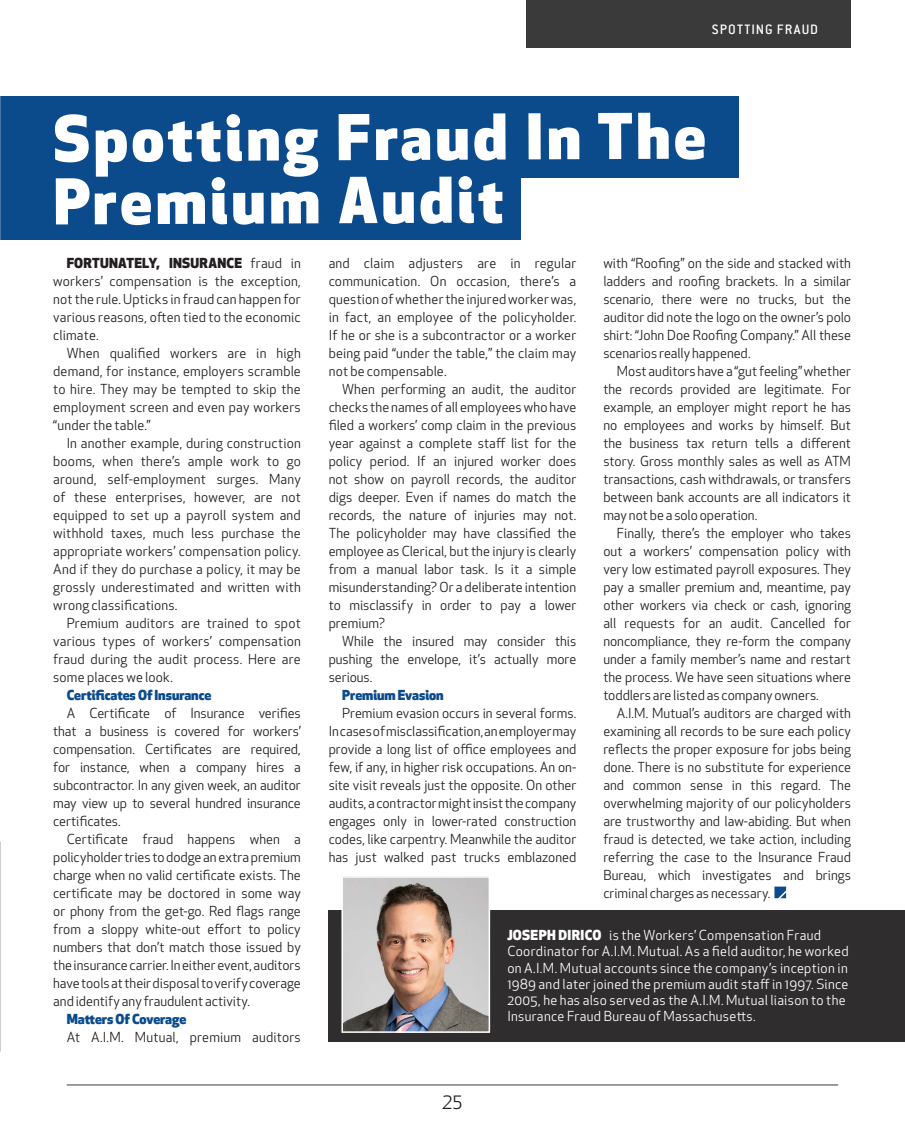
<style>
.page{position:relative;width:905px;height:1134px;background:#fff}
.page>*{position:absolute;margin:0;border:0;box-sizing:border-box;transform-origin:0 0}
.t1{font:800 61.5px/63.4px "Apex New";letter-spacing:.055em;color:#fff}
.t2{font:18px "Apex New";color:#231f20}
.section_head{font:500 15px "Conduit ITC Std";letter-spacing:.07em;color:#fff}
.body_copy{font:13.5px/18px "Apex New";letter-spacing:.005em;color:#231f20;text-align:justify}
.t3{font:13.5px/16.2px "Apex New";letter-spacing:.025em;color:#fff}
.body_copy-2{font:800 13.5px "Apex New";letter-spacing:-.005em;color:#0c4b8b}
.s1{font-weight:800}
</style>
<div class="page">
<hr style="left:67px;top:1085px;width:771px;height:1px;background:#3b3a3b">
<div style="left:0;top:96px;width:738px;height:81px;background:#0c4b8b"></div>
<div style="left:0;top:165px;width:521px;height:75px;background:#0c4b8b"></div>
<hr style="left:0;top:0;width:1px;height:484px;background:#fbfbfb">
<img style="left:0;top:7px;width:1px;height:452px">
<div style="left:526px;top:0;width:324px;height:48px;background:#3b3a3b"></div>
<svg style="left:774px;top:887px;width:12px;height:11px"></svg>
<div style="left:328px;top:910px;width:576px;height:131px;background:#302d2e"></div>
<img style="left:344px;top:879px;width:143px;height:151px">
<div style="left:341px;top:876px;width:149px;height:157px;border:2px solid #fff"></div>
<p class="section_head" style="left:712px;top:21px;width:108px">SPOTTING FRAUD</p>
<p class="t1" style="left:53px;top:104px;width:654px">Spotting Fraud In The<br>Premium Audit</p>
<p class="body_copy" style="left:53px;top:254px;width:249px;text-indent:14px"><span class="s1">FORTUNATELY, INSURANCE</span> fraud in workers’ compensation is the exception, not the rule. Upticks in fraud can happen for various reasons, often tied to the economic climate.</p>
<p class="body_copy" style="left:53px;top:344px;width:249px;text-indent:14px">When qualified workers are in high demand, for instance, employers scramble to hire. They may be tempted to skip the employment screen and even pay workers “under the table.”</p>
<p class="body_copy" style="left:53px;top:434px;width:249px;text-indent:14px">In another example, during construction booms, when there’s ample work to go around, self-employment surges. Many of these enterprises, however, are not equipped to set up a payroll system and withhold taxes, much less purchase the appropriate workers’ compensation policy.<br>And if they do purchase a policy, it may be grossly underestimated and written with wrong classifications.</p>
<p class="body_copy" style="left:53px;top:614px;width:249px;text-indent:14px">Premium auditors are trained to spot various types of workers’ compensation fraud during the audit process. Here are some places we look.</p>
<p class="body_copy-2" style="left:67px;top:686px;width:146px">Certificates Of Insurance</p>
<p class="body_copy" style="left:53px;top:704px;width:249px;text-indent:14px">A Certificate of Insurance verifies that a business is covered for workers’ compensation. Certificates are required, for instance, when a company hires a subcontractor. In any given week, an auditor may view up to several hundred insurance certificates.</p>
<p class="body_copy" style="left:53px;top:830px;width:249px;text-indent:14px">Certificate fraud happens when a policyholder tries to dodge an extra premium charge when no valid certificate exists. The certificate may be doctored in some way or phony from the get-go. Red flags range from a sloppy white-out effort to policy numbers that don’t match those issued by the insurance carrier. In either event, auditors have tools at their disposal to verify coverage and identify any fraudulent activity.</p>
<p class="body_copy-2" style="left:67px;top:1010px;width:121px">Matters Of Coverage</p>
<p class="body_copy" style="left:67px;top:1028px;width:235px">At A.I.M. Mutual, premium auditors</p>
<p class="body_copy" style="left:603px;top:254px;width:249px">with “Roofing” on the side and stacked with ladders and roofing brackets. In a similar scenario, there were no trucks, but the auditor did note the logo on the owner’s polo shirt: “John Doe Roofing Company.” All these scenarios really happened.</p>
<p class="body_copy" style="left:603px;top:362px;width:249px;text-indent:14px">Most auditors have a “gut feeling” whether the records provided are legitimate. For example, an employer might report he has no employees and works by himself. But the business tax return tells a different story. Gross monthly sales as well as ATM transactions, cash withdrawals, or transfers between bank accounts are all indicators it may not be a solo operation.</p>
<p class="body_copy" style="left:603px;top:524px;width:249px;text-indent:14px">Finally, there’s the employer who takes out a workers’ compensation policy with very low estimated payroll exposures. They pay a smaller premium and, meantime, pay other workers via check or cash, ignoring all requests for an audit. Cancelled for noncompliance, they re-form the company under a family member’s name and restart the process. We have seen situations where toddlers are listed as company owners.</p>
<p class="body_copy" style="left:603px;top:704px;width:249px;text-indent:14px">A.I.M. Mutual’s auditors are charged with examining all records to be sure each policy reflects the proper exposure for jobs being done. There is no substitute for experience and common sense in this regard. The overwhelming majority of our policyholders are trustworthy and law-abiding. But when fraud is detected, we take action, including referring the case to the Insurance Fraud Bureau, which investigates and brings criminal charges as necessary.</p>
<p class="t3" style="left:507px;top:927px;width:343px"><span class="s1">JOSEPH DIRICO</span> is the Workers’ Compensation Fraud Coordinator for A.I.M. Mutual. As a field auditor, he worked on A.I.M. Mutual accounts since the company’s inception in 1989 and later joined the premium audit staff in 1997. Since 2005, he has also served as the A.I.M. Mutual liaison to the Insurance Fraud Bureau of Massachusetts.</p>
<p class="body_copy" style="left:328px;top:254px;width:249px">and claim adjusters are in regular communication. On occasion, there’s a question of whether the injured worker was, in fact, an employee of the policyholder.<br>If he or she is a subcontractor or a worker being paid “under the table,” the claim may not be compensable.</p>
<p class="body_copy" style="left:328px;top:380px;width:249px;text-indent:14px">When performing an audit, the auditor checks the names of all employees who have filed a workers’ comp claim in the previous year against a complete staff list for the policy period. If an injured worker does not show on payroll records, the auditor digs deeper. Even if names do match the records, the nature of injuries may not.<br>The policyholder may have classified the employee as Clerical, but the injury is clearly from a manual labor task. Is it a simple misunderstanding? Or a deliberate intention to misclassify in order to pay a lower premium?</p>
<p class="body_copy" style="left:328px;top:632px;width:249px;text-indent:14px">While the insured may consider this pushing the envelope, it’s actually more serious.</p>
<p class="body_copy-2" style="left:342px;top:686px;width:103px">Premium Evasion</p>
<p class="body_copy" style="left:328px;top:704px;width:249px;text-indent:14px">Premium evasion occurs in several forms.<br>In cases of misclassification, an employer may provide a long list of office employees and few, if any, in higher risk occupations. An on&shy;site visit reveals just the opposite. On other audits, a contractor might insist the company engages only in lower-rated construction codes, like carpentry. Meanwhile the auditor has just walked past trucks emblazoned</p>
<h2 class="t2" style="left:442px;top:1091px;width:22px">25</h2>
</div>
